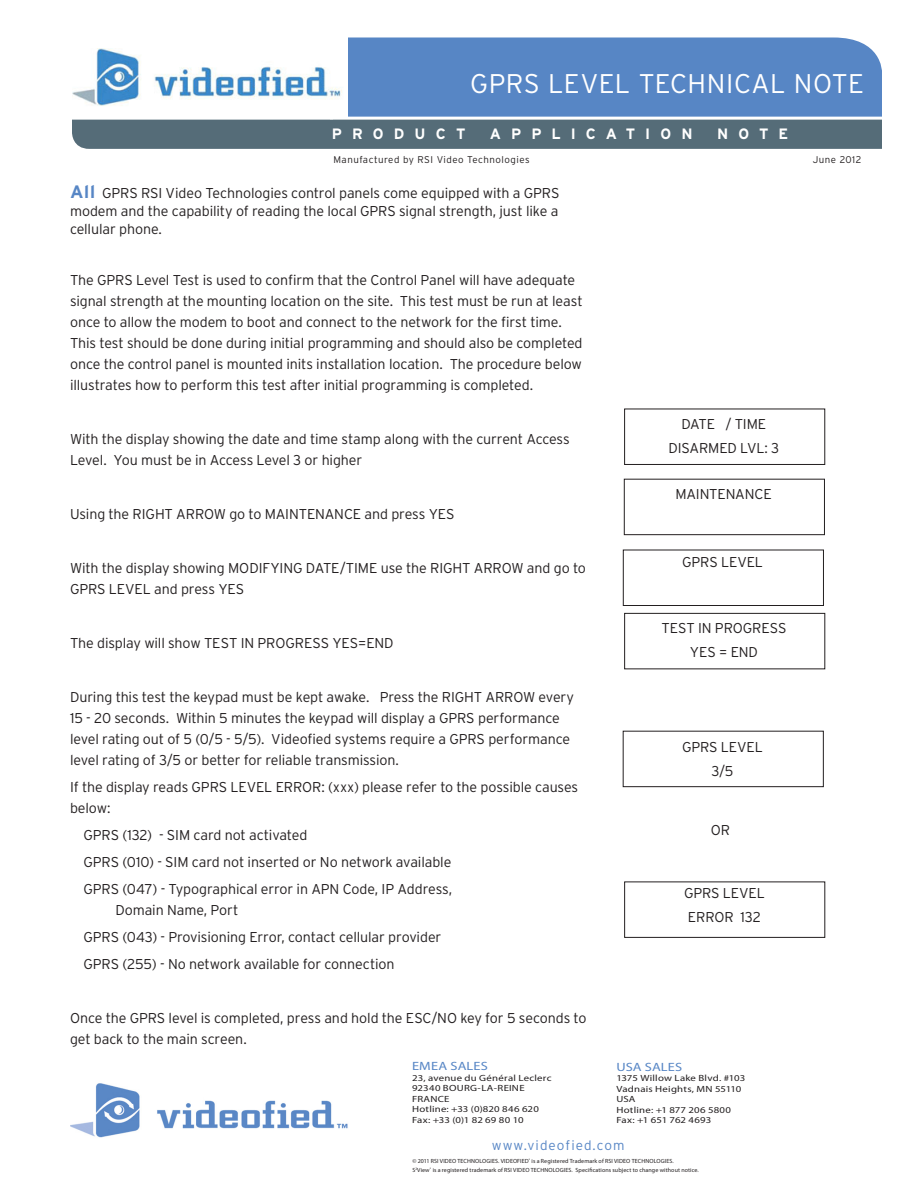
<style>
.page{position:relative;width:918px;height:1188px;background:#fff}
.page>*{position:absolute;margin:0;border:0;box-sizing:border-box;transform-origin:0 0}
.t1{font:300 27px "Interstate";letter-spacing:.015em;color:#fff}
.t2{font:700 15px "Interstate";letter-spacing:.665em;color:#fff}
.Light_9_5_pt{font:300 14.25px/21px "Interstate";letter-spacing:-.01em;color:#231f20}
.Specifications_light{font:300 14.25px "Interstate";letter-spacing:-.01em;color:#231f20}
.Website{font:300 13.5px "Interstate";letter-spacing:.075em;color:#5786c5}
.Address{font:12px "Myriad Pro";letter-spacing:.01em;color:#5786c5;scale:1.2 1}
.t3{font:300 9.75px "Interstate";letter-spacing:.05em;color:#231f20}
.Address-2{font:9px "Myriad Pro";letter-spacing:.02em;color:#231f20;scale:1.2 1}
.t4{font:6px "Myriad Pro";letter-spacing:.02em;color:#231f20}
.s1{font-weight:700;font-size:18px;color:#5786c5}
</style>
<div class="page">
<svg style="left:72px;top:38px;width:810px;height:111px;background:#6386b0"></svg>
<hr style="left:330px;top:36px;width:3px;height:83px;background:#fff">
<hr style="left:70px;top:117px;width:812px;height:3px;background:#fff">
<div style="left:624px;top:882px;width:201px;height:56px;border:1px solid #231f20"></div>
<img style="left:72px;top:49px;width:276px;height:61px">
<div style="left:624px;top:409px;width:201px;height:56px;border:1px solid #231f20"></div>
<div style="left:623px;top:550px;width:201px;height:56px;border:1px solid #231f20"></div>
<div style="left:624px;top:613px;width:201px;height:56px;border:1px solid #231f20"></div>
<div style="left:623px;top:731px;width:201px;height:56px;border:1px solid #231f20"></div>
<div style="left:624px;top:479px;width:201px;height:56px;border:1px solid #231f20"></div>
<img style="left:70px;top:1083px;width:278px;height:55px">
<p class="t1" style="left:470px;top:68px;width:395px">GPRS LEVEL TECHNICAL NOTE</p>
<p class="t2" style="left:332px;top:126px;width:135px">PRODUCT</p>
<p class="t2" style="left:490px;top:126px;width:204px">APPLICATION</p>
<p class="t2" style="left:717px;top:126px;width:73px">NOTE</p>
<p class="t3" style="left:333px;top:155px;width:198px">Manufactured by RSI Video Technologies</p>
<p class="t3" style="left:813px;top:155px;width:50px">June 2012</p>
<p class="Light_9_5_pt" style="left:70px;top:184px;width:491px;line-height:18px;text-align:justify"><span class="s1">All</span> GPRS RSI Video Technologies control panels come equipped with a GPRS modem and the capability of reading the local GPRS signal strength, just like a cellular phone.</p>
<p class="Light_9_5_pt" style="left:70px;top:269px;width:514px">The GPRS Level Test is used to confirm that the Control Panel will have adequate signal strength at the mounting location on the site. This test must be run at least once to allow the modem to boot and connect to the network for the first time.<br>This test should be done during initial programming and should also be completed once the control panel is mounted inits installation location. The procedure below illustrates how to perform this test after initial programming is completed.</p>
<p class="Light_9_5_pt" style="left:70px;top:428px;width:501px">With the display showing the date and time stamp along with the current Access<br>Level. You must be in Access Level 3 or higher</p>
<p class="Light_9_5_pt" style="left:70px;top:503px;width:386px">Using the RIGHT ARROW go to MAINTENANCE and press YES</p>
<p class="Light_9_5_pt" style="left:70px;top:557px;width:518px">With the display showing MODIFYING DATE/TIME use the RIGHT ARROW and go to<br>GPRS LEVEL and press YES</p>
<p class="Light_9_5_pt" style="left:70px;top:632px;width:325px">The display will show TEST IN PROGRESS YES=END</p>
<p class="Light_9_5_pt" style="left:70px;top:686px;width:506px">During this test the keypad must be kept awake. Press the RIGHT ARROW every 15 - 20 seconds. Within 5 minutes the keypad will display a GPRS performance level rating out of 5 (0/5 - 5/5). Videofied systems require a GPRS performance level rating of 3/5 or better for reliable transmission.</p>
<p class="Light_9_5_pt" style="left:70px;top:776px;width:510px">If the display reads GPRS LEVEL ERROR: (xxx) please refer to the possible causes below:</p>
<p class="Light_9_5_pt" style="left:83px;top:824px;width:225px">GPRS (132) - SIM card not activated</p>
<p class="Light_9_5_pt" style="left:83px;top:851px;width:369px">GPRS (010) - SIM card not inserted or No network available</p>
<p class="Light_9_5_pt" style="left:115px;top:878px;width:338px;text-indent:-32px">GPRS (047) - Typographical error in APN Code, IP Address,<br>Domain Name, Port</p>
<p class="Light_9_5_pt" style="left:83px;top:926px;width:359px">GPRS (043) - Provisioning Error, contact cellular provider</p>
<p class="Light_9_5_pt" style="left:83px;top:953px;width:313px">GPRS (255) - No network available for connection</p>
<p class="Light_9_5_pt" style="left:70px;top:1007px;width:518px">Once the GPRS level is completed, press and hold the ESC/NO key for 5 seconds to get back to the main screen.</p>
<p class="Specifications_light" style="left:681px;top:416px;width:86px">DATE / TIME</p>
<p class="Specifications_light" style="left:668px;top:440px;width:112px">DISARMED LVL: 3</p>
<p class="Specifications_light" style="left:675px;top:486px;width:98px">MAINTENANCE</p>
<p class="Specifications_light" style="left:682px;top:554px;width:82px">GPRS LEVEL</p>
<p class="Specifications_light" style="left:661px;top:620px;width:127px">TEST IN PROGRESS</p>
<p class="Specifications_light" style="left:690px;top:644px;width:70px">YES = END</p>
<p class="Specifications_light" style="left:682px;top:739px;width:82px">GPRS LEVEL</p>
<p class="Specifications_light" style="left:711px;top:763px;width:24px">3/5</p>
<p class="Specifications_light" style="left:711px;top:822px;width:21px">OR</p>
<p class="Specifications_light" style="left:684px;top:885px;width:82px">GPRS LEVEL</p>
<p class="Specifications_light" style="left:688px;top:909px;width:74px">ERROR 132</p>
<p class="Address" style="left:412px;top:1059px;width:65px">EMEA SALES</p>
<p class="Address-2" style="left:412px;top:1072px;width:118px">23, avenue du Général Leclerc</p>
<p class="Address-2" style="left:412px;top:1083px;width:95px">92340 BOURG-LA-REINE</p>
<p class="Address-2" style="left:412px;top:1093px;width:33px">FRANCE</p>
<p class="Address-2" style="left:412px;top:1104px;width:107px">Hotline: +33 (0)820 846 620</p>
<p class="Address-2" style="left:412px;top:1114px;width:94px">Fax: +33 (0)1 82 69 80 10</p>
<p class="t4" style="left:412px;top:1157px;width:263px">© 2011 RSI VIDEO TECHNOLOGIES. VIDEOFIED<sup>®</sup> is a Registered Trademark of RSI VIDEO TECHNOLOGIES.</p>
<p class="t4" style="left:412px;top:1166px;width:288px">S<sup>2</sup>View<sup>®</sup> is a registered trademark of RSI VIDEO TECHNOLOGIES. Specifications subject to change without notice.</p>
<p class="Address" style="left:616px;top:1059px;width:56px">USA SALES</p>
<p class="Address-2" style="left:616px;top:1072px;width:109px">1375 Willow Lake Blvd. #103</p>
<p class="Address-2" style="left:616px;top:1083px;width:106px">Vadnais Heights, MN 55110</p>
<p class="Address-2" style="left:616px;top:1093px;width:17px">USA</p>
<p class="Address-2" style="left:616px;top:1104px;width:97px">Hotline: +1 877 206 5800</p>
<p class="Address-2" style="left:616px;top:1114px;width:81px">Fax: +1 651 762 4693</p>
<p class="Website" style="left:492px;top:1137px;width:134px">www.videofied.com</p>
</div>
